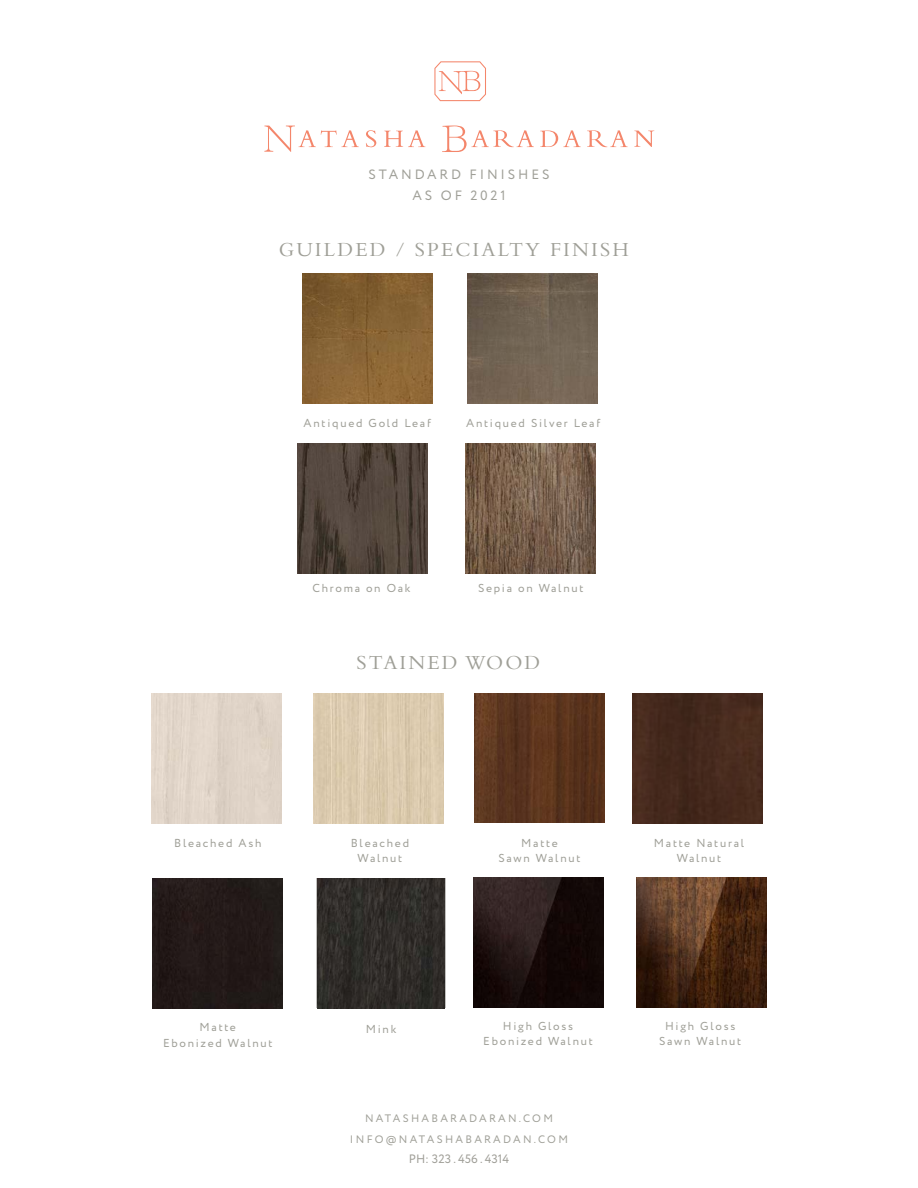
<style>
.page{position:relative;width:918px;height:1188px;background:#fff}
.page>*{position:absolute;margin:0;border:0;box-sizing:border-box;transform-origin:0 0}
.t1{font:20.85px "Bembo";letter-spacing:.1em;color:#9f9f97}
.t2{font:13.5px "Circe";letter-spacing:.21em;color:#9f9f97}
.t3{font:12.15px "Circe";color:#9f9e97}
.t4{font:11.55px "Circe";letter-spacing:.15em;color:#9f9f97}
.t5{font:10.8px "Circe";letter-spacing:.21em;color:#9f9f97}
</style>
<div class="page">
<img style="left:473px;top:878px;width:130px;height:130px">
<div style="left:153px;top:878px;width:130px;height:130px;background:#231a18"></div>
<img style="left:314px;top:693px;width:130px;height:130px">
<svg style="left:264px;top:126px;width:95px;height:26px"></svg>
<svg style="left:366px;top:130px;width:10px;height:17px"></svg>
<svg style="left:384px;top:130px;width:41px;height:17px"></svg>
<svg style="left:442px;top:126px;width:92px;height:26px"></svg>
<svg style="left:540px;top:130px;width:41px;height:17px"></svg>
<svg style="left:587px;top:130px;width:41px;height:17px"></svg>
<svg style="left:634px;top:131px;width:20px;height:16px"></svg>
<svg style="left:434px;top:61px;width:52px;height:40px"></svg>
<img style="left:636px;top:878px;width:130px;height:130px">
<img style="left:475px;top:693px;width:129px;height:130px">
<img style="left:317px;top:878px;width:128px;height:130px">
<div style="left:633px;top:693px;width:130px;height:130px;background:#46291d"></div>
<div style="left:152px;top:693px;width:130px;height:130px;background:#e0d4c8"></div>
<img style="left:298px;top:443px;width:130px;height:130px">
<img style="left:302px;top:273px;width:130px;height:130px">
<img style="left:467px;top:273px;width:130px;height:130px">
<img style="left:466px;top:443px;width:130px;height:130px">
<p class="t2" style="left:369px;top:165px;width:182px">STANDARD FINISHES</p>
<p class="t2" style="left:413px;top:187px;width:95px">AS OF 2021</p>
<p class="t1" style="left:279px;top:237px;width:351px">GUILDED / SPECIALTY FINISH</p>
<p class="t4" style="left:304px;top:415px;width:129px">Antiqued Gold Leaf</p>
<p class="t4" style="left:466px;top:415px;width:135px">Antiqued Silver Leaf</p>
<p class="t4" style="left:312px;top:581px;width:100px">Chroma on Oak</p>
<p class="t4" style="left:478px;top:581px;width:107px">Sepia on Walnut</p>
<p class="t1" style="left:357px;top:650px;width:185px">STAINED WOOD</p>
<p class="t4" style="left:174px;top:835px;width:89px">Bleached Ash</p>
<p class="t4" style="left:200px;top:1020px;width:38px">Matte</p>
<p class="t4" style="left:163px;top:1035px;width:111px">Ebonized Walnut</p>
<p class="t4" style="left:351px;top:835px;width:60px">Bleached</p>
<p class="t4" style="left:358px;top:850px;width:46px">Walnut</p>
<p class="t4" style="left:521px;top:835px;width:38px">Matte</p>
<p class="t4" style="left:498px;top:850px;width:84px">Sawn Walnut</p>
<p class="t4" style="left:654px;top:835px;width:92px">Matte Natural</p>
<p class="t4" style="left:677px;top:850px;width:46px">Walnut</p>
<p class="t4" style="left:366px;top:1022px;width:32px">Mink</p>
<p class="t4" style="left:503px;top:1018px;width:72px">High Gloss</p>
<p class="t4" style="left:483px;top:1033px;width:111px">Ebonized Walnut</p>
<p class="t5" style="left:365px;top:1111px;width:189px">NATASHABARADARAN.COM</p>
<p class="t5" style="left:350px;top:1132px;width:220px">INFO@NATASHABARADAN.COM</p>
<p class="t3" style="left:409px;top:1151px;width:102px">PH: 323 . 456 . 4314</p>
<p class="t4" style="left:665px;top:1018px;width:72px">High Gloss</p>
<p class="t4" style="left:659px;top:1033px;width:84px">Sawn Walnut</p>
</div>
